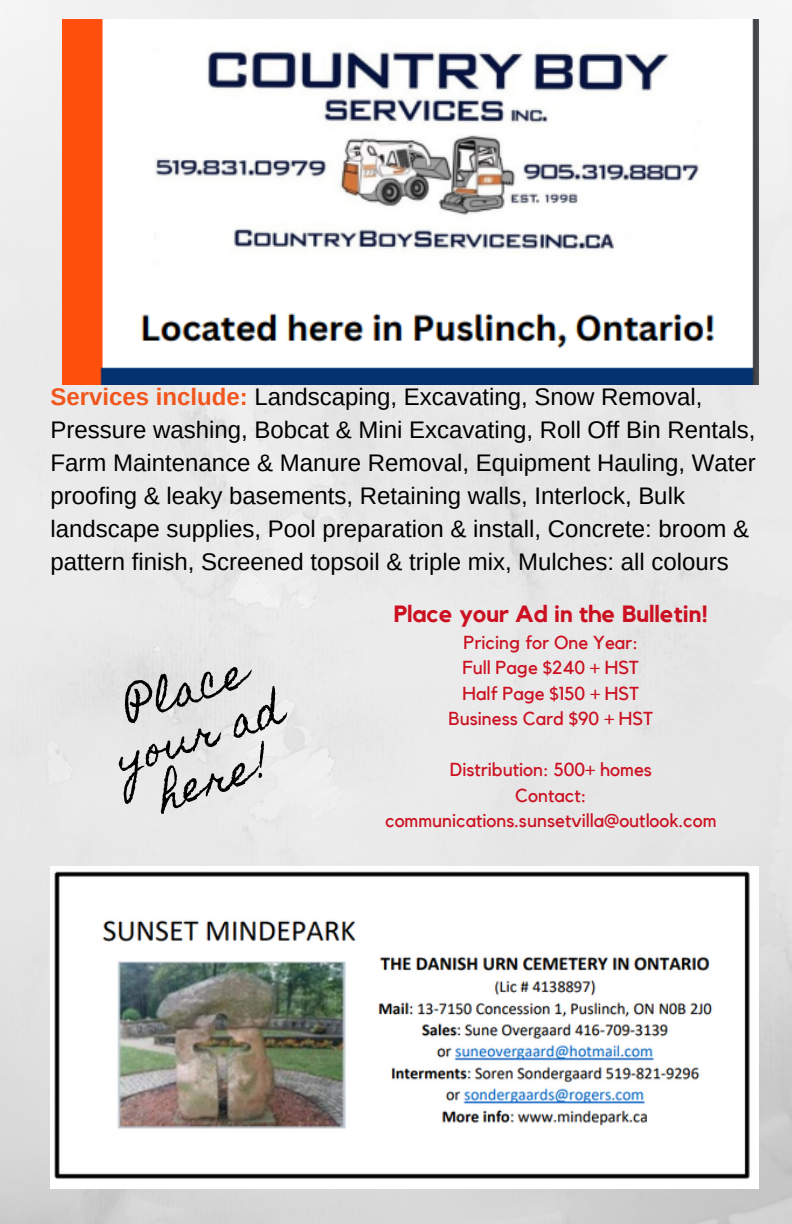
<style>
.page{position:relative;width:792px;height:1224px;background:#fff}
.page>*{position:absolute;margin:0;border:0;box-sizing:border-box;transform-origin:0 0}
.t1{font:40.8px/46.8px "Homemade Apple";color:#000;text-align:center}
.t2{font:24px/33px "Arimo";color:#000}
.t3{font:700 23.4px "Kollektif";color:#cb1121}
.t4{font:18.8px/25.4px "Kollektif";color:#cb1121;text-align:center}
.s1{font-weight:700;color:#f1561d}
</style>
<div class="page">
<img style="left:0;top:0;width:792px;height:1224px">
<img style="left:63px;top:20px;width:696px;height:364px">
<img style="left:50px;top:866px;width:708px;height:323px">
<p class="t2" style="left:50px;top:380px;width:707px"><span class="s1">Services include:</span> Landscaping, Excavating, Snow Removal, Pressure washing, Bobcat &amp; Mini Excavating, Roll Off Bin Rentals, Farm Maintenance &amp; Manure Removal, Equipment Hauling, Water proofing &amp; leaky basements, Retaining walls, Interlock, Bulk landscape supplies, Pool preparation &amp; install, Concrete: broom &amp; pattern finish, Screened topsoil &amp; triple mix, Mulches: all colours</p>
<p class="t1" style="left:97px;top:694px;width:174px;rotate:-18deg">Place your ad here!</p>
<p class="t3" style="left:394px;top:603px;width:316px">Place your Ad in the Bulletin!</p>
<p class="t4" style="left:464px;top:630px;width:176px">Pricing for One Year:</p>
<p class="t4" style="left:463px;top:656px;width:178px">Full Page $240 + HST</p>
<p class="t4" style="left:463px;top:681px;width:178px">Half Page $150 + HST</p>
<p class="t4" style="left:449px;top:707px;width:206px">Business Card $90 + HST</p>
<p class="t4" style="left:450px;top:758px;width:204px">Distribution: 500+ homes</p>
<p class="t4" style="left:385px;top:783px;width:333px">Contact: communications.sunsetvilla@outlook.com</p>
</div>
